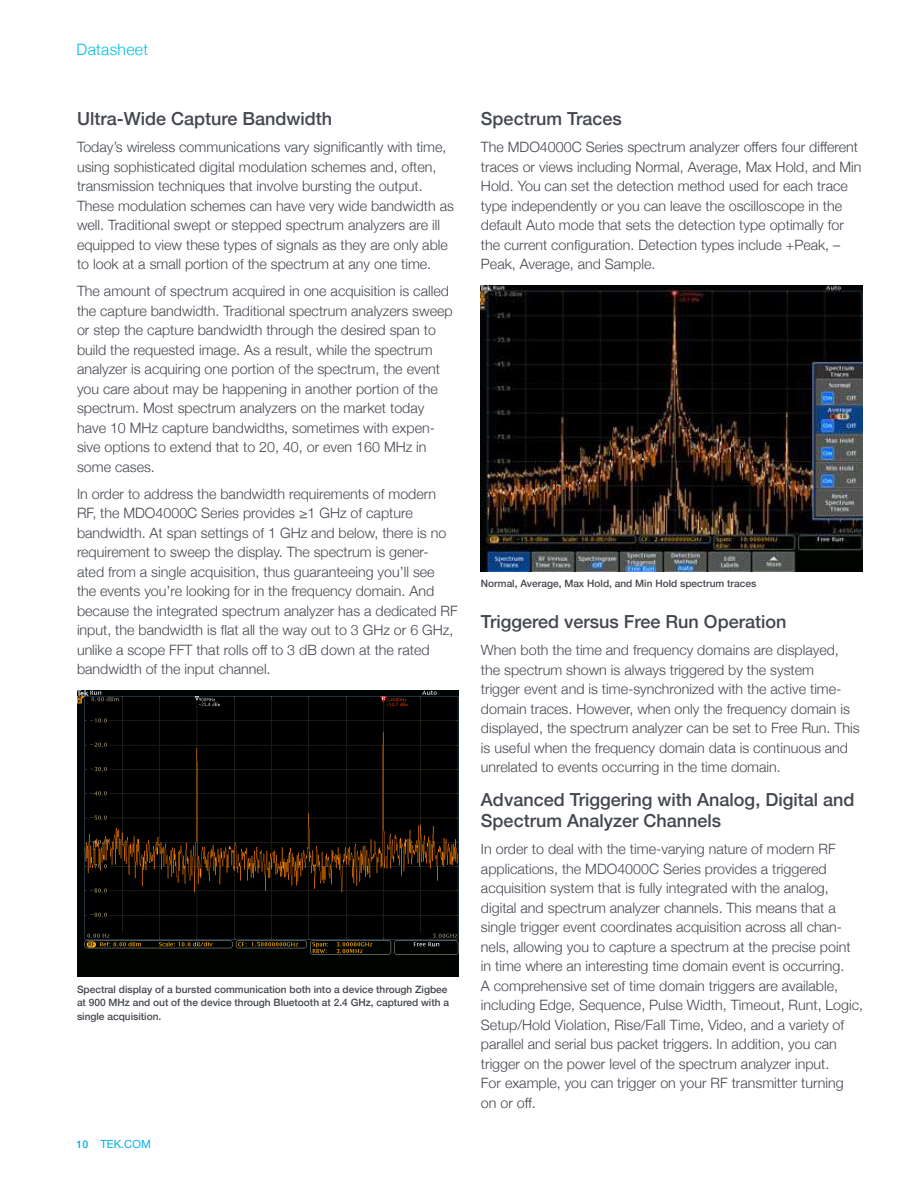
<style>
.page{position:relative;width:918px;height:1188px;background:#fff}
.page>*{position:absolute;margin:0;border:0;box-sizing:border-box;transform-origin:0 0}
.t1{font:500 18px/21px "Helvetica Neue";color:#43474f}
.t2{font:300 15.75px "Helvetica Neue";letter-spacing:.02em;color:#00bfdf}
.t3{font:300 14.25px/19.5px "Helvetica Neue";color:#43474f}
.t4{font:11.25px "Helvetica Neue";color:#00aeef}
.t5{font:500 10.2px/13.5px "Helvetica Neue";color:#43474f}
.s1{font-weight:500;font-size:10.5px}
</style>
<div class="page">
<img style="left:77px;top:691px;width:382px;height:286px">
<img style="left:481px;top:286px;width:381px;height:286px">
<p class="t2" style="left:77px;top:37px;width:73px">Datasheet</p>
<p class="t1" style="left:77px;top:107px;width:257px">Ultra-Wide Capture Bandwidth</p>
<p class="t3" style="left:77px;top:137px;width:378px">Today’s wireless communications vary significantly with time, using sophisticated digital modulation schemes and, often, transmission techniques that involve bursting the output.<br>These modulation schemes can have very wide bandwidth as well. Traditional swept or stepped spectrum analyzers are ill equipped to view these types of signals as they are only able to look at a small portion of the spectrum at any one time.</p>
<p class="t3" style="left:77px;top:281px;width:377px">The amount of spectrum acquired in one acquisition is called the capture bandwidth. Traditional spectrum analyzers sweep or step the capture bandwidth through the desired span to build the requested image. As a result, while the spectrum analyzer is acquiring one portion of the spectrum, the event you care about may be happening in another portion of the spectrum. Most spectrum analyzers on the market today have 10 MHz capture bandwidths, sometimes with expen&shy;sive options to extend that to 20, 40, or even 160 MHz in some cases.</p>
<p class="t3" style="left:77px;top:483px;width:382px">In order to address the bandwidth requirements of modern RF, the MDO4000C Series provides ≥1 GHz of capture bandwidth. At span settings of 1 GHz and below, there is no requirement to sweep the display. The spectrum is gener&shy;ated from a single acquisition, thus guaranteeing you’ll see<br>the events you’re looking for in the frequency domain. And because the integrated spectrum analyzer has a dedicated RF input, the bandwidth is flat all the way out to 3 GHz or 6 GHz, unlike a scope FFT that rolls off to 3 dB down at the rated bandwidth of the input channel.</p>
<p class="t5" style="left:77px;top:982px;width:373px">Spectral display of a bursted communication both into a device through Zigbee at 900 MHz and out of the device through Bluetooth at 2.4 GHz, captured with a single acquisition.</p>
<p class="t4" style="left:77px;top:1136px;width:76px"><span class="s1">10</span> TEK.COM</p>
<p class="t1" style="left:481px;top:107px;width:142px">Spectrum Traces</p>
<p class="t3" style="left:481px;top:137px;width:382px">The MDO4000C Series spectrum analyzer offers four different traces or views including Normal, Average, Max Hold, and Min Hold. You can set the detection method used for each trace type independently or you can leave the oscilloscope in the default Auto mode that sets the detection type optimally for the current configuration. Detection types include +Peak, – Peak, Average, and Sample.</p>
<p class="t5" style="left:481px;top:577px;width:277px">Normal, Average, Max Hold, and Min Hold spectrum traces</p>
<p class="t1" style="left:481px;top:610px;width:307px">Triggered versus Free Run Operation</p>
<p class="t3" style="left:481px;top:640px;width:380px">When both the time and frequency domains are displayed, the spectrum shown is always triggered by the system<br>trigger event and is time-synchronized with the active time&shy;domain traces. However, when only the frequency domain is displayed, the spectrum analyzer can be set to Free Run. This is useful when the frequency domain data is continuous and unrelated to events occurring in the time domain.</p>
<p class="t1" style="left:481px;top:789px;width:375px">Advanced Triggering with Analog, Digital and<br>Spectrum Analyzer Channels</p>
<p class="t3" style="left:481px;top:839px;width:383px">In order to deal with the time-varying nature of modern RF applications, the MDO4000C Series provides a triggered acquisition system that is fully integrated with the analog, digital and spectrum analyzer channels. This means that a single trigger event coordinates acquisition across all chan&shy;nels, allowing you to capture a spectrum at the precise point in time where an interesting time domain event is occurring.<br>A comprehensive set of time domain triggers are available, including Edge, Sequence, Pulse Width, Timeout, Runt, Logic, Setup/Hold Violation, Rise/Fall Time, Video, and a variety of parallel and serial bus packet triggers. In addition, you can trigger on the power level of the spectrum analyzer input.<br>For example, you can trigger on your RF transmitter turning<br>on or off.</p>
</div>
